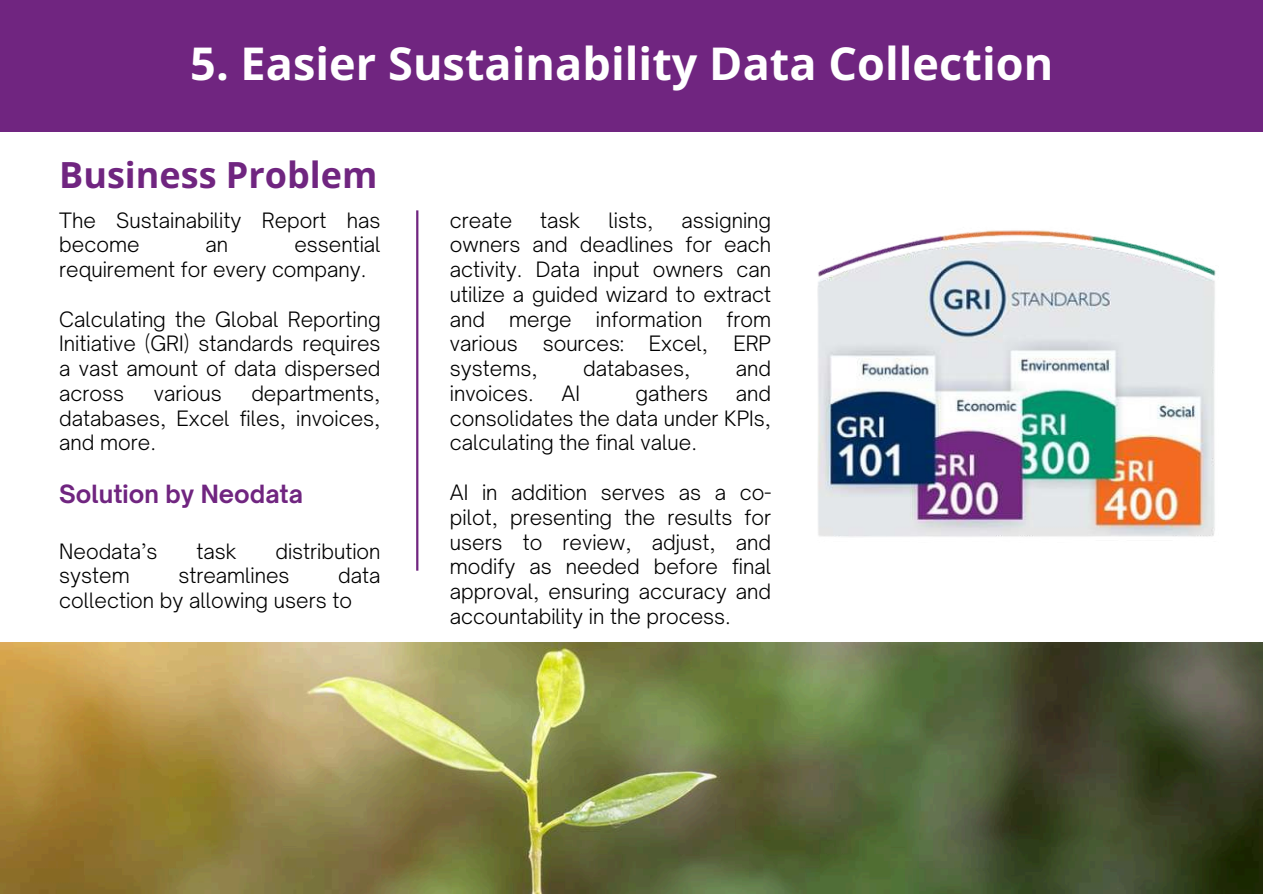
<style>
.page{position:relative;width:1263px;height:894px;background:#fff}
.page>*{position:absolute;margin:0;border:0;box-sizing:border-box;transform-origin:0 0}
.t1{font:700 45px "Open Sans";color:#fff}
.t2{font:700 36px "Open Sans";color:#702580}
.t3{font:700 24px "Open Sauce One";color:#702580}
.t4{font:300 20.25px/24.8px "Open Sauce One";color:#000;text-align:justify}
</style>
<div class="page">
<div style="left:0;top:0;width:1263px;height:132px;background:#702580"></div>
<img style="left:0;top:642px;width:1263px;height:251px">
<hr style="left:416px;top:210px;width:2px;height:360px;background:#702580">
<img style="left:817px;top:230px;width:399px;height:307px">
<h1 class="t1" style="left:190px;top:32px;width:864px">5. Easier Sustainability Data Collection</h1>
<h2 class="t2" style="left:59px;top:149px;width:320px">Business Problem</h2>
<p class="t4" style="left:59px;top:207px;width:323px">The Sustainability Report has become</p>
<p class="t4" style="left:59px;top:232px;width:323px;text-indent:235px">essential requirement for every company.</p>
<p class="t4" style="left:59px;top:306px;width:323px">Calculating the Global Reporting Initiative (GRI) standards requires a vast amount of data dispersed across</p>
<p class="t4" style="left:206px;top:232px;width:24px">an</p>
<p class="t4" style="left:154px;top:381px;width:69px">various</p>
<p class="t4" style="left:59px;top:381px;width:323px;text-indent:192px">departments, databases, Excel files, invoices, and more.</p>
<p class="t3" style="left:59px;top:479px;width:245px">Solution by Neodata</p>
<p class="t4" style="left:59px;top:538px;width:100px">Neodata’s</p>
<p class="t4" style="left:196px;top:538px;width:42px">task</p>
<p class="t4" style="left:275px;top:538px;width:107px">distribution</p>
<p class="t4" style="left:59px;top:563px;width:72px">system</p>
<p class="t4" style="left:178px;top:563px;width:113px">streamlines</p>
<p class="t4" style="left:59px;top:563px;width:323px;text-indent:279px">data collection by allowing users to</p>
<p class="t4" style="left:450px;top:207px;width:323px;text-indent:232px">assigning owners and deadlines for each activity. Data input owners can utilize a guided wizard to extract and merge information from various sources: Excel, ERP systems,</p>
<p class="t4" style="left:450px;top:207px;width:64px">create</p>
<p class="t4" style="left:540px;top:207px;width:42px">task</p>
<p class="t4" style="left:609px;top:207px;width:46px">lists,</p>
<p class="t4" style="left:583px;top:356px;width:109px">databases,</p>
<p class="t4" style="left:736px;top:356px;width:37px">and</p>
<p class="t4" style="left:450px;top:381px;width:85px">invoices.</p>
<p class="t4" style="left:561px;top:381px;width:20px">AI</p>
<p class="t4" style="left:635px;top:381px;width:74px">gathers</p>
<p class="t4" style="left:450px;top:381px;width:323px;text-indent:286px">and consolidates the data under KPIs, calculating the final value.</p>
<p class="t4" style="left:450px;top:480px;width:323px">AI in addition serves as a co&shy;pilot, presenting the results for users to review, adjust, and modify as needed before final approval, ensuring accuracy and accountability in the process.</p>
</div>
